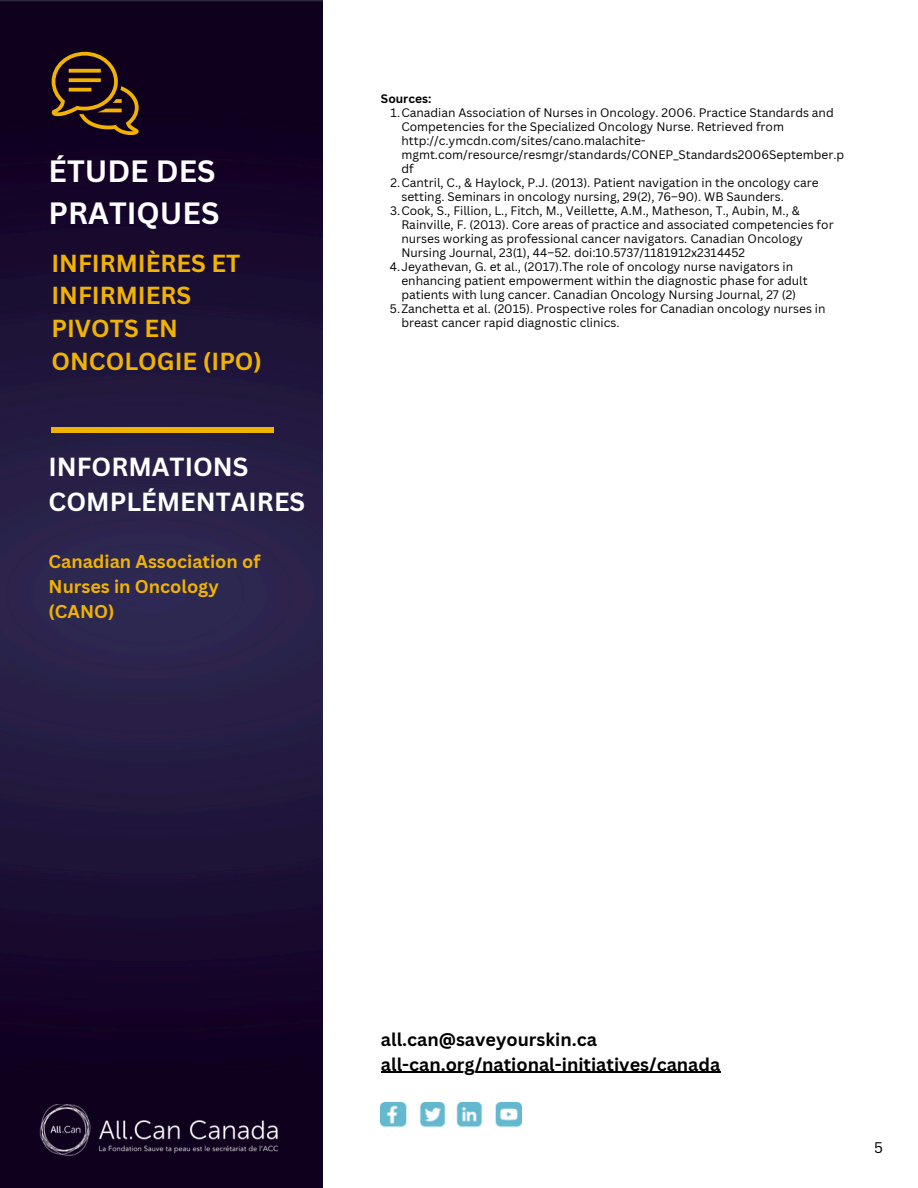
<style>
.page{position:relative;width:918px;height:1188px;background:#fff}
.page>*{position:absolute;margin:0;border:0;box-sizing:border-box;transform-origin:0 0}
.t1{font:700 30px/41.7px "Canva Sans";color:#fff}
.t2{font:700 25.5px/34.8px "Canva Sans";color:#fff}
.t3{font:700 24px/32.7px "Canva Sans";color:#f0b302}
.t4{font:700 18px "Canva Sans";color:#000}
.t5{font:700 18px/24.8px "Canva Sans";color:#f0b302}
.t6{font:15px "Canva Sans";color:#000}
.t7{font:12px/14px "Canva Sans";color:#000}
.t8{font:700 12px "Canva Sans";color:#000}
</style>
<div class="page">
<img style="left:0;top:0;width:323px;height:1188px">
<img style="left:381px;top:1103px;width:141px;height:25px">
<hr style="left:381px;top:1072px;width:340px;height:1px;background:#000">
<svg style="left:51px;top:52px;width:88px;height:83px;background:#422817"></svg>
<div style="left:51px;top:427px;width:223px;height:5px;background:#f0b302"></div>
<img style="left:29px;top:1104px;width:261px;height:52px">
<h6 class="t1" style="left:49px;top:150px;width:172px">ÉTUDE DES<br>PRATIQUES</h6>
<p class="t3" style="left:51px;top:246px;width:212px">INFIRMIÈRES ET<br>INFIRMIERS<br>PIVOTS EN<br>ONCOLOGIE (IPO)</p>
<h1 class="t2" style="left:49px;top:449px;width:258px">INFORMATIONS<br>COMPLÉMENTAIRES</h1>
<h4 class="t5" style="left:49px;top:549px;width:213px">Canadian Association of<br>Nurses in Oncology (CANO)</h4>
<p class="t8" style="left:381px;top:90px;width:52px">Sources:</p>
<p class="t7" style="left:401px;top:105px;width:444px;text-indent:-11px">1.Canadian Association of Nurses in Oncology. 2006. Practice Standards and Competencies for the Specialized Oncology Nurse. Retrieved from http://c.ymcdn.com/sites/cano.malachite&shy;mgmt.com/resource/resmgr/standards/CONEP_Standards2006September.p df</p>
<p class="t7" style="left:401px;top:175px;width:419px;text-indent:-11px">2.Cantril, C., &amp; Haylock, P.J. (2013). Patient navigation in the oncology care setting. Seminars in oncology nursing, 29(2), 76–90). WB Saunders.</p>
<p class="t7" style="left:401px;top:203px;width:434px;text-indent:-11px">3.Cook, S., Fillion, L., Fitch, M., Veillette, A.M., Matheson, T., Aubin, M., &amp; Rainville, F. (2013). Core areas of practice and associated competencies for nurses working as professional cancer navigators. Canadian Oncology Nursing Journal, 23(1), 44–52. doi:10.5737/1181912x2314452</p>
<p class="t7" style="left:401px;top:259px;width:408px;text-indent:-12px">4.Jeyathevan, G. et al., (2017).The role of oncology nurse navigators in enhancing patient empowerment within the diagnostic phase for adult patients with lung cancer. Canadian Oncology Nursing Journal, 27 (2)</p>
<p class="t7" style="left:401px;top:301px;width:426px;text-indent:-11px">5.Zanchetta et al. (2015). Prospective roles for Canadian oncology nurses in breast cancer rapid diagnostic clinics.</p>
<h3 class="t4" style="left:381px;top:1027px;width:217px">all.can@saveyourskin.ca</h3>
<h6 class="t4" style="left:381px;top:1052px;width:341px">all-can.org/national-initiatives/canada</h6>
<p class="t6" style="left:874px;top:1137px;width:10px">5</p>
</div>
